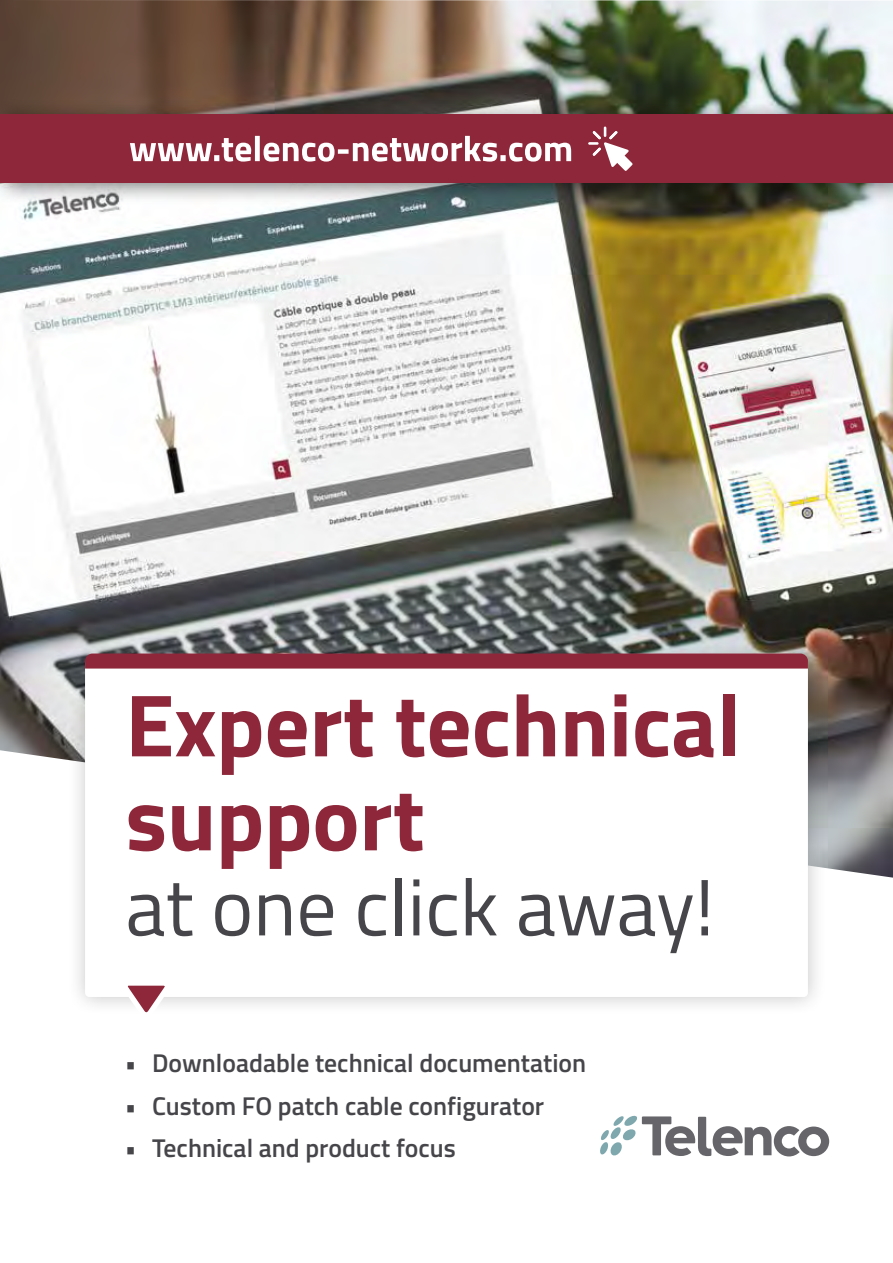
<style>
.page{position:relative;width:893px;height:1263px;background:#fff}
.page>*{position:absolute;margin:0;border:0;box-sizing:border-box;transform-origin:0 0}
.t1{font:700 88.5px/94.1px "Titillium Web";color:#8e273a}
.t2{font:79.95px "Titillium Web";color:#464549}
.t3{font:600 25.65px "Titillium Web";color:#464549}
</style>
<div class="page">
<img style="left:0;top:0;width:893px;height:878px">
<div style="left:66px;top:641px;width:761px;height:375px;background:#000;opacity:.22"></div>
<div style="left:85px;top:659px;width:723px;height:338px;background:#fff;border-radius:4px"></div>
<div style="left:85px;top:653px;width:723px;height:15px;background:#8e273a"></div>
<div style="left:0;top:99px;width:893px;height:106px;background:#000;opacity:.52"></div>
<div style="left:0;top:115px;width:893px;height:68px;background:#8e273a"></div>
<svg style="left:119px;top:985px;width:55px;height:31px"></svg>
<svg style="left:130px;top:136px;width:441px;height:26px"></svg>
<svg style="left:588px;top:127px;width:44px;height:44px"></svg>
<svg style="left:600px;top:1115px;width:229px;height:41px"></svg>
<h1 class="t1" style="left:125px;top:674px;width:616px">Expert technical support</h1>
<h2 class="t2" style="left:125px;top:849px;width:591px">at one click away!</h2>
<p class="t3" style="left:125px;top:1044px;width:463px">• Downloadable technical documentation</p>
<p class="t3" style="left:125px;top:1086px;width:421px">• Custom FO patch cable configurator</p>
<p class="t3" style="left:125px;top:1128px;width:333px">• Technical and product focus</p>
</div>
